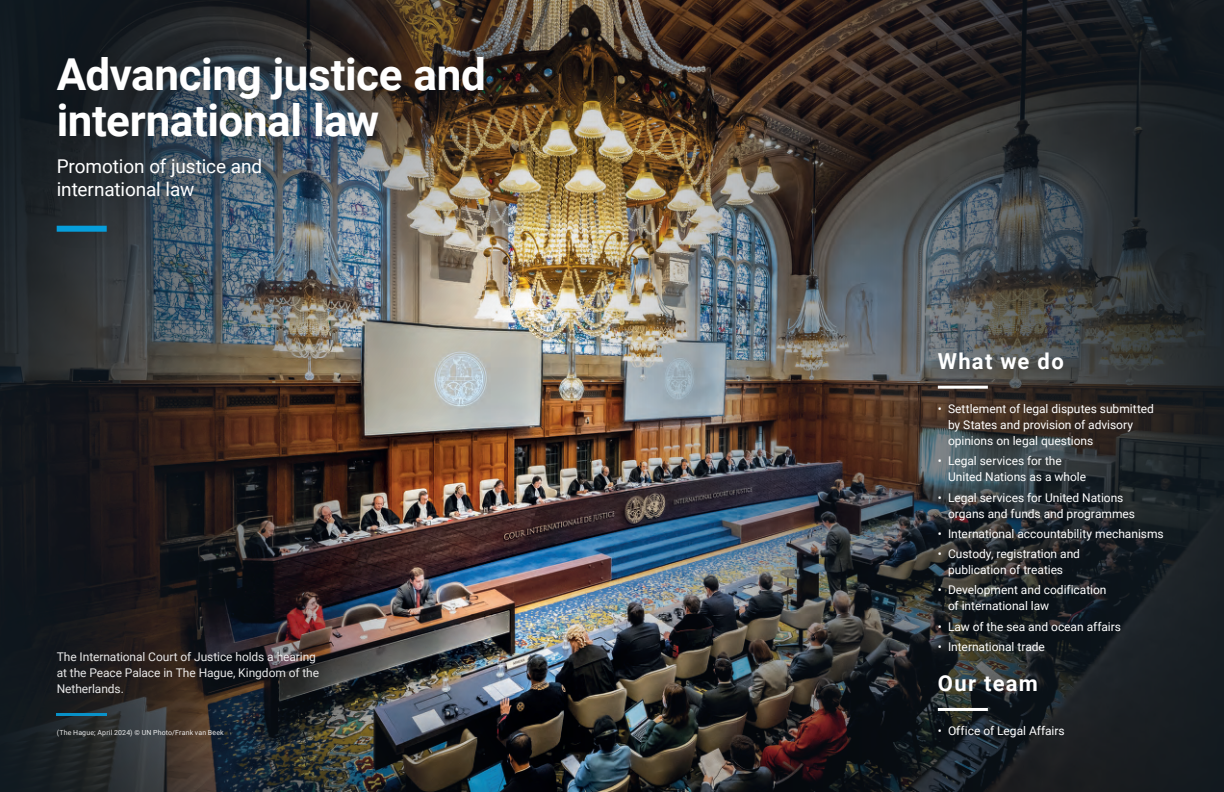
<style>
.page{position:relative;width:1224px;height:792px;background:#fff}
.page>*{position:absolute;margin:0;border:0;box-sizing:border-box;transform-origin:0 0}
.SA_section_opener_main_title{font:700 44px/46px "Roboto";letter-spacing:-.01em;color:#fff}
.SA_section_opener_divider_title{font:700 22px "Roboto";letter-spacing:.06em;color:#fff}
.SA_section_opener_sub-title{font:19px/23px "Roboto";letter-spacing:-.005em;color:#fff}
.SA_section_opener_list{font:12px/16px "Roboto";letter-spacing:-.005em;color:#fff}
.t1{font:7px "Roboto";letter-spacing:.02em;color:#fff}
</style>
<div class="page">
<img style="left:0;top:0;width:1224px;height:792px">
<hr style="left:57px;top:713px;width:50px;height:3px;background:#069edb">
<hr style="left:938px;top:386px;width:50px;height:3px;background:#fff">
<hr style="left:938px;top:708px;width:50px;height:3px;background:#fff">
<div style="left:49px;top:49px;width:452px;height:200px;background:#231f20;opacity:.25"></div>
<div style="left:57px;top:226px;width:50px;height:6px;background:#069edb"></div>
<h1 class="SA_section_opener_main_title" style="left:57px;top:49px;width:431px">Advancing justice and international law</h1>
<h2 class="SA_section_opener_sub-title" style="left:57px;top:154px;width:207px">Promotion of justice and international law</h2>
<p class="SA_section_opener_list" style="left:57px;top:649px;width:264px">The International Court of Justice holds a hearing at the Peace Palace in The Hague, Kingdom of the<br>Netherlands.</p>
<p class="t1" style="left:57px;top:728px;width:169px">(The Hague; April 2024) © UN Photo/Frank van Beek</p>
<h2 class="SA_section_opener_divider_title" style="left:938px;top:345px;width:127px">What we do</h2>
<p class="SA_section_opener_list" style="left:948px;top:400px;width:207px;text-indent:-10px">• Settlement of legal disputes submitted by States and provision of advisory opinions on legal questions</p>
<p class="SA_section_opener_list" style="left:948px;top:453px;width:140px;text-indent:-10px">• Legal services for the<br>United Nations as a whole</p>
<p class="SA_section_opener_list" style="left:948px;top:489px;width:189px;text-indent:-10px">• Legal services for United Nations organs and funds and programmes</p>
<p class="SA_section_opener_list" style="left:938px;top:525px;width:227px">• International accountability mechanisms</p>
<p class="SA_section_opener_list" style="left:938px;top:545px;width:144px;text-align:center">• Custody, registration and publication of treaties</p>
<p class="SA_section_opener_list" style="left:948px;top:582px;width:160px;text-indent:-10px">• Development and codification of international law</p>
<p class="SA_section_opener_list" style="left:938px;top:618px;width:185px">• Law of the sea and ocean affairs</p>
<p class="SA_section_opener_list" style="left:938px;top:638px;width:109px">• International trade</p>
<h2 class="SA_section_opener_divider_title" style="left:938px;top:668px;width:102px">Our team</h2>
<p class="SA_section_opener_list" style="left:938px;top:723px;width:128px">• Office of Legal Affairs</p>
</div>
